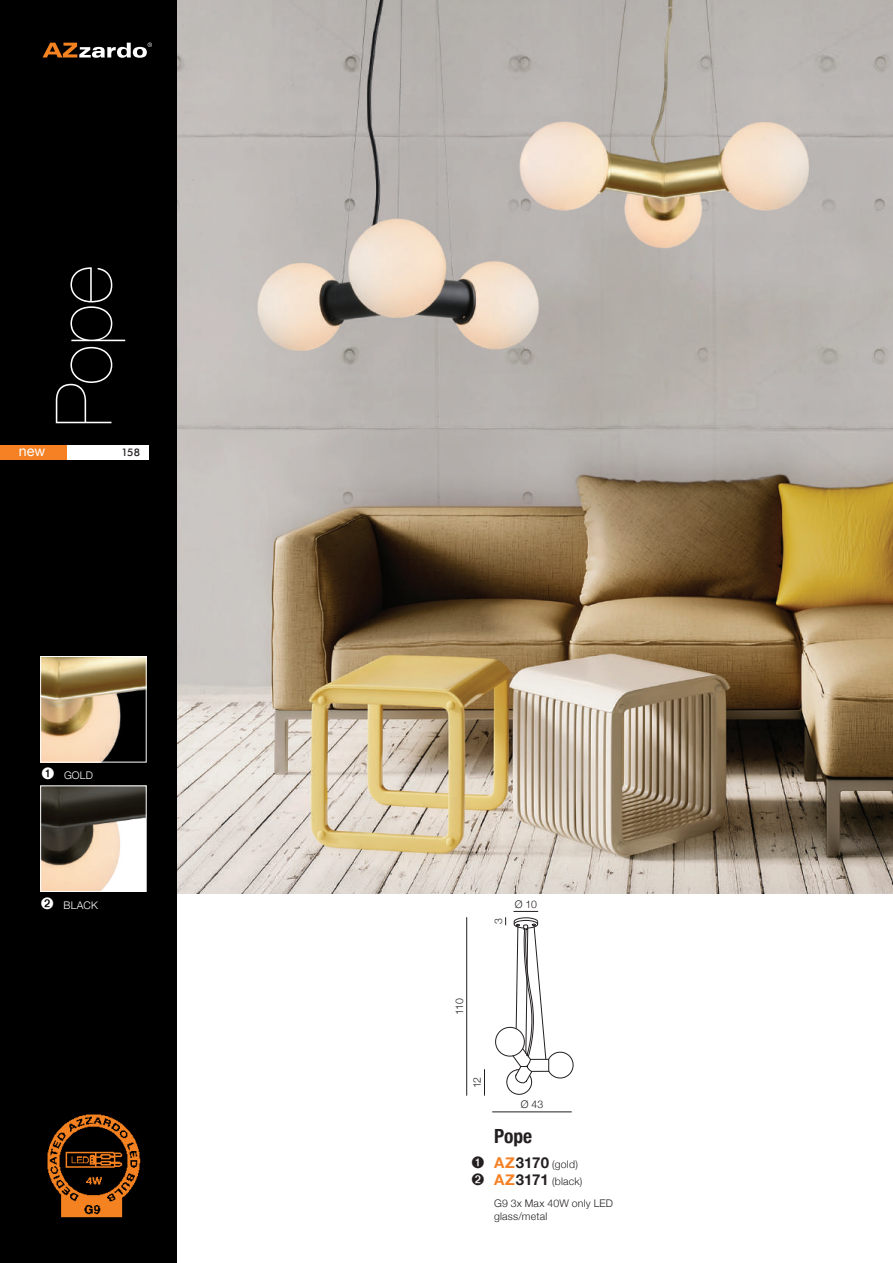
<style>
.page{position:relative;width:893px;height:1263px;background:#fff}
.page>*{position:absolute;margin:0;border:0;box-sizing:border-box;transform-origin:0 0}
.t1{font:200 78px "Helvetica Neue";color:#fff}
.t2{font:700 condensed 19.5px "Helvetica Neue";color:#231f20}
.t3{font:14.25px "Helvetica Neue";color:#fff}
.t4{font:300 10.5px/16.5px "Helvetica Neue";letter-spacing:.02em;color:#231f20}
.t5{font:300 10.5px "Helvetica Neue";letter-spacing:.02em;color:#fff}
.t6{font:10.5px "Futura Md EU";color:#231f20}
.s1{font-weight:700;font-size:15px;color:#f58124}
.s2{font-weight:700;font-size:15px}
</style>
<div class="page">
<img style="left:177px;top:0;width:715px;height:893px">
<hr style="left:892px;top:0;width:1px;height:893px;background:#eef0f0">
<div style="left:0;top:0;width:177px;height:1263px;background:#000"></div>
<div style="left:0;top:445px;width:149px;height:14px;background:#fff"></div>
<svg style="left:43px;top:43px;width:109px;height:15px"></svg>
<img style="left:47px;top:1114px;width:94px;height:104px">
<hr style="left:492px;top:1111px;width:80px;height:1px;background:#231f20">
<svg style="left:484px;top:1069px;width:1px;height:27px"></svg>
<svg style="left:495px;top:911px;width:79px;height:184px"></svg>
<hr style="left:466px;top:917px;width:1px;height:179px;background:#231f20">
<div style="left:0;top:445px;width:66px;height:14px;background:#f58124"></div>
<img style="left:42px;top:658px;width:103px;height:102px">
<div style="left:40px;top:656px;width:107px;height:106px;border:1px solid #fff"></div>
<img style="left:42px;top:787px;width:103px;height:103px">
<div style="left:40px;top:785px;width:107px;height:107px;border:1px solid #fff"></div>
<h3 class="t3" style="left:19px;top:441px;width:28px">new</h3>
<h1 class="t1" style="left:23px;top:427px;width:164px;rotate:-90deg">Pope</h1>
<p class="t6" style="left:121px;top:446px;width:20px">158</p>
<p class="t5" style="left:42px;top:767px;width:53px">➊ GOLD</p>
<p class="t5" style="left:41px;top:896px;width:58px">➋ BLACK</p>
<p class="t4" style="left:489px;top:924px;width:7px;rotate:-90deg">3</p>
<p class="t4" style="left:515px;top:895px;width:23px">Ø 10</p>
<p class="t4" style="left:450px;top:1014px;width:18px;rotate:-90deg">110</p>
<p class="t4" style="left:468px;top:1088px;width:13px;rotate:-90deg">12</p>
<p class="t4" style="left:521px;top:1095px;width:24px">Ø 43</p>
<h2 class="t2" style="left:494px;top:1120px;width:40px">Pope</h2>
<p class="t4" style="left:472px;top:1156px;width:112px">➊ <span class="s1">AZ</span> <span class="s2">3170</span> (gold)<br>➋ <span class="s1">AZ</span> <span class="s2">3171</span> (black)</p>
<p class="t4" style="left:494px;top:1196px;width:121px;line-height:13.5px">G9 3x Max 40W only LED glass/metal</p>
</div>
